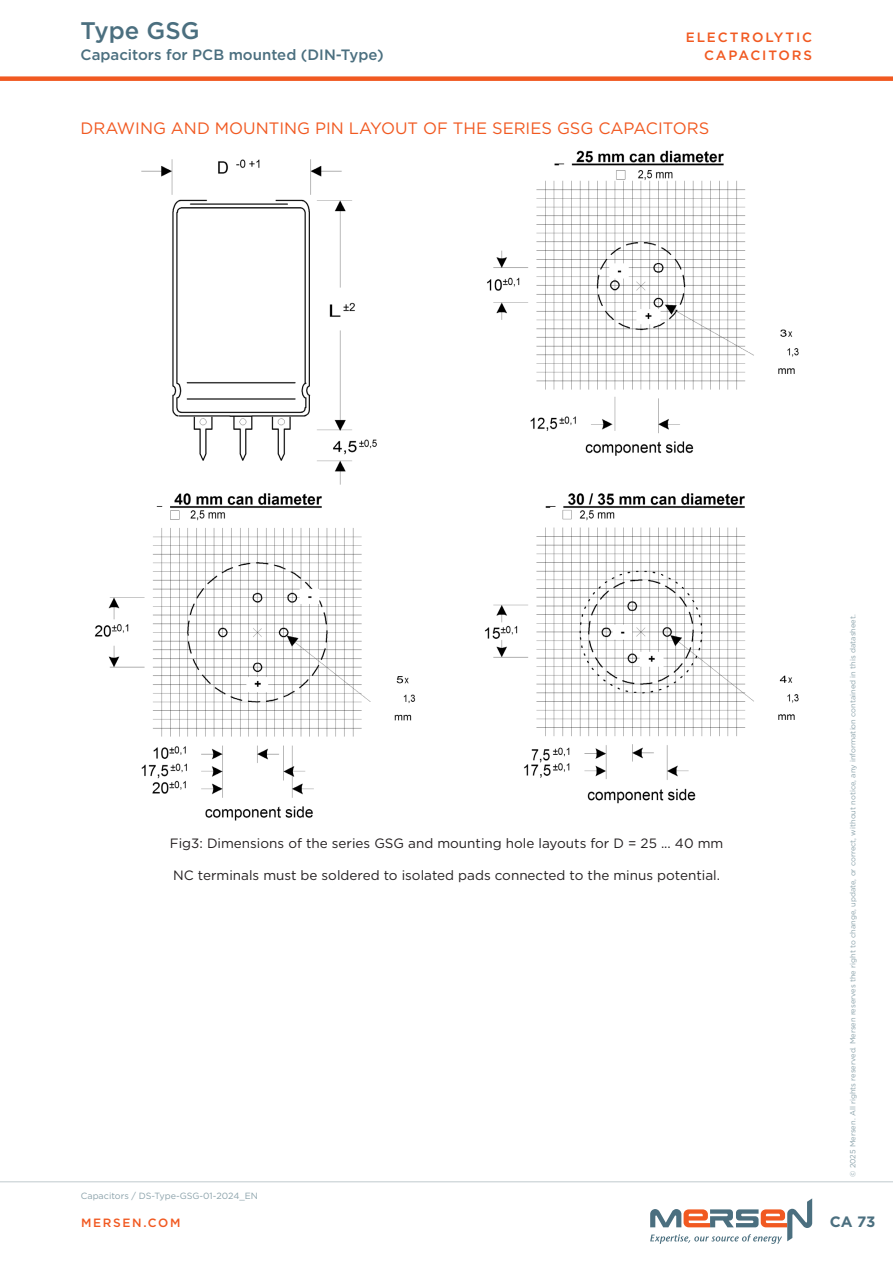
<style>
.page{position:relative;width:893px;height:1263px;background:#fff}
.page>*{position:absolute;margin:0;border:0;box-sizing:border-box;transform-origin:0 0}
.NEW_Page_Header{font:500 24px "Gotham";color:#4b6f7f}
.NEW_Subhead{font:16.5px "Gotham";color:#f15921}
.NEW_Product_MSL_Type{font:500 15px "Gotham";color:#4b6f7f}
.t1{font:700 15px "Gotham";color:#4b6f7f}
.NEW_Table_Caption{font:13.5px "Gotham";color:#231f20}
.t2{font:500 13.5px/18px "Gotham";letter-spacing:.14em;color:#f15921;text-align:right}
.t3{font:500 12px "Gotham";letter-spacing:.14em;color:#f15921}
.NEW_Datasheet_Code{font:9px "Gotham";color:#8ba2aa}
.t4{font:7.5px "Gotham";color:#8ba2aa}
</style>
<div class="page">
<div style="left:0;top:76px;width:893px;height:5px;background:#f15921"></div>
<hr style="left:0;top:1181px;width:893px;height:1px;background:#c0cace">
<svg style="left:650px;top:1198px;width:162px;height:46px"></svg>
<img style="left:95px;top:150px;width:704px;height:671px">
<p class="NEW_Page_Header" style="left:81px;top:15px;width:121px">Type GSG</p>
<p class="NEW_Product_MSL_Type" style="left:81px;top:45px;width:305px">Capacitors for PCB mounted (DIN-Type)</p>
<p class="t2" style="left:686px;top:28px;width:128px">ELECTROLYTIC<br>CAPACITORS</p>
<p class="NEW_Subhead" style="left:81px;top:118px;width:630px">DRAWING AND MOUNTING PIN LAYOUT OF THE SERIES GSG CAPACITORS</p>
<p class="NEW_Table_Caption" style="left:170px;top:834px;width:555px">Fig3: Dimensions of the series GSG and mounting hole layouts for D = 25 ... 40 mm</p>
<p class="NEW_Table_Caption" style="left:173px;top:866px;width:548px">NC terminals must be soldered to isolated pads connected to the minus potential.</p>
<p class="NEW_Datasheet_Code" style="left:81px;top:1190px;width:179px">Capacitors / DS-Type-GSG-01-2024_EN</p>
<p class="t4" style="left:848px;top:1177px;width:564px;rotate:-90deg">© 2025 Mersen. All rights reserved. Mersen reserves the right to change, update, or correct, without notice, any information contained in this datasheet.</p>
<p class="t3" style="left:81px;top:1215px;width:101px">MERSEN.COM</p>
<p class="t1" style="left:830px;top:1212px;width:47px">CA 73</p>
</div>
